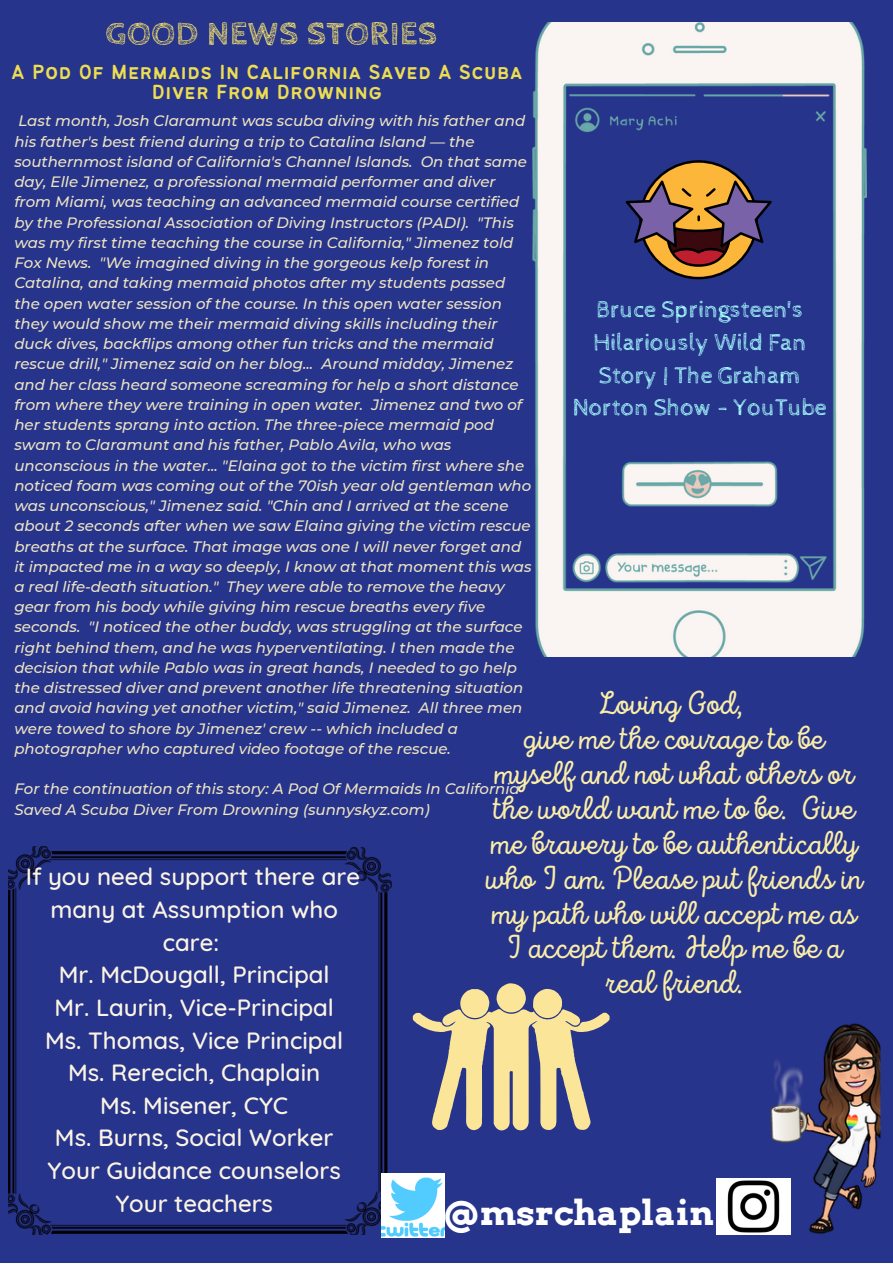
<style>
.page{position:relative;width:893px;height:1264px;background:#fff}
.page>*{position:absolute;margin:0;border:0;box-sizing:border-box;transform-origin:0 0}
.t1{font:700 34.5px "Arvo";color:#fff}
.t2{font:700 33.3px "Cabin Sketch";letter-spacing:.025em;color:#f6e46a}
.t3{font:33px/34.8px "Intro Script";letter-spacing:.015em;color:#faeda8;text-align:center}
.t4{font:500 24px/32.5px "Quicksand";color:#fbf4e4;text-align:center}
.t5{font:24px/32.5px "Cabin Sketch";color:#a5fcff;text-align:center}
.t6{font:22.5px/20.2px "Bantayog";letter-spacing:.025em;color:#eddd52;text-align:center}
.t7{font:italic 500 15px/20.2px "Montserrat";color:#ede4c2}
</style>
<div class="page">
<div style="left:0;top:0;width:892px;height:1262px;background:#27348b"></div>
<img style="left:708px;top:991px;width:172px;height:258px;border-radius:13px">
<img style="left:532px;top:22px;width:334px;height:634px">
<img style="left:8px;top:846px;width:383px;height:388px">
<img style="left:381px;top:1173px;width:63px;height:64px">
<img style="left:716px;top:1178px;width:74px;height:56px">
<svg style="left:625px;top:160px;width:146px;height:119px"></svg>
<svg style="left:413px;top:983px;width:196px;height:148px"></svg>
<h2 class="t2" style="left:105px;top:15px;width:333px">GOOD NEWS STORIES</h2>
<h3 class="t6" style="left:12px;top:63px;width:512px">A Pod Of Mermaids In California Saved A Scuba<br>Diver From Drowning</h3>
<p class="t7" style="left:14px;top:111px;width:519px">Last month, Josh Claramunt was scuba diving with his father and his father's best friend during a trip to Catalina Island — the southernmost island of California's Channel Islands. On that same day, Elle Jimenez, a professional mermaid performer and diver from Miami, was teaching an advanced mermaid course certified by the Professional Association of Diving Instructors (PADI). "This was my first time teaching the course in California," Jimenez told Fox News. "We imagined diving in the gorgeous kelp forest in Catalina, and taking mermaid photos after my students passed the open water session of the course. In this open water session they would show me their mermaid diving skills including their duck dives, backflips among other fun tricks and the mermaid rescue drill," Jimenez said on her blog... Around midday, Jimenez and her class heard someone screaming for help a short distance from where they were training in open water. Jimenez and two of her students sprang into action. The three-piece mermaid pod swam to Claramunt and his father, Pablo Avila, who was unconscious in the water... "Elaina got to the victim first where she noticed foam was coming out of the 70ish year old gentleman who was unconscious," Jimenez said. "Chin and I arrived at the scene about 2 seconds after when we saw Elaina giving the victim rescue breaths at the surface. That image was one I will never forget and it impacted me in a way so deeply, I know at that moment this was a real life-death situation." They were able to remove the heavy gear from his body while giving him rescue breaths every five seconds. "I noticed the other buddy, was struggling at the surface right behind them, and he was hyperventilating. I then made the decision that while Pablo was in great hands, I needed to go help the distressed diver and prevent another life threatening situation and avoid having yet another victim," said Jimenez. All three men were towed to shore by Jimenez' crew -- which included a photographer who captured video footage of the rescue.</p>
<p class="t7" style="left:14px;top:779px;width:507px">For the continuation of this story: A Pod Of Mermaids In California<br>Saved A Scuba Diver From Drowning (sunnyskyz.com)</p>
<h3 class="t5" style="left:573px;top:294px;width:255px">Bruce Springsteen's<br>Hilariously Wild Fan<br>Story | The Graham<br>Norton Show - YouTube</h3>
<h3 class="t3" style="left:485px;top:689px;width:378px">Loving God,<br>give me the courage to be myself and not what others or the world want me to be. Give me bravery to be authentically who I am. Please put friends in my path who will accept me as<br>I accept them. Help me be a real friend.</h3>
<p class="t4" style="left:26px;top:860px;width:336px">If you need support there are many at Assumption who care:<br>Mr. McDougall, Principal<br>Mr. Laurin, Vice-Principal<br>Ms. Thomas, Vice Principal<br>Ms. Rerecich, Chaplain<br>Ms. Misener, CYC<br>Ms. Burns, Social Worker<br>Your Guidance counselors<br>Your teachers</p>
<h1 class="t1" style="left:442px;top:1192px;width:273px">@msrchaplain</h1>
</div>
